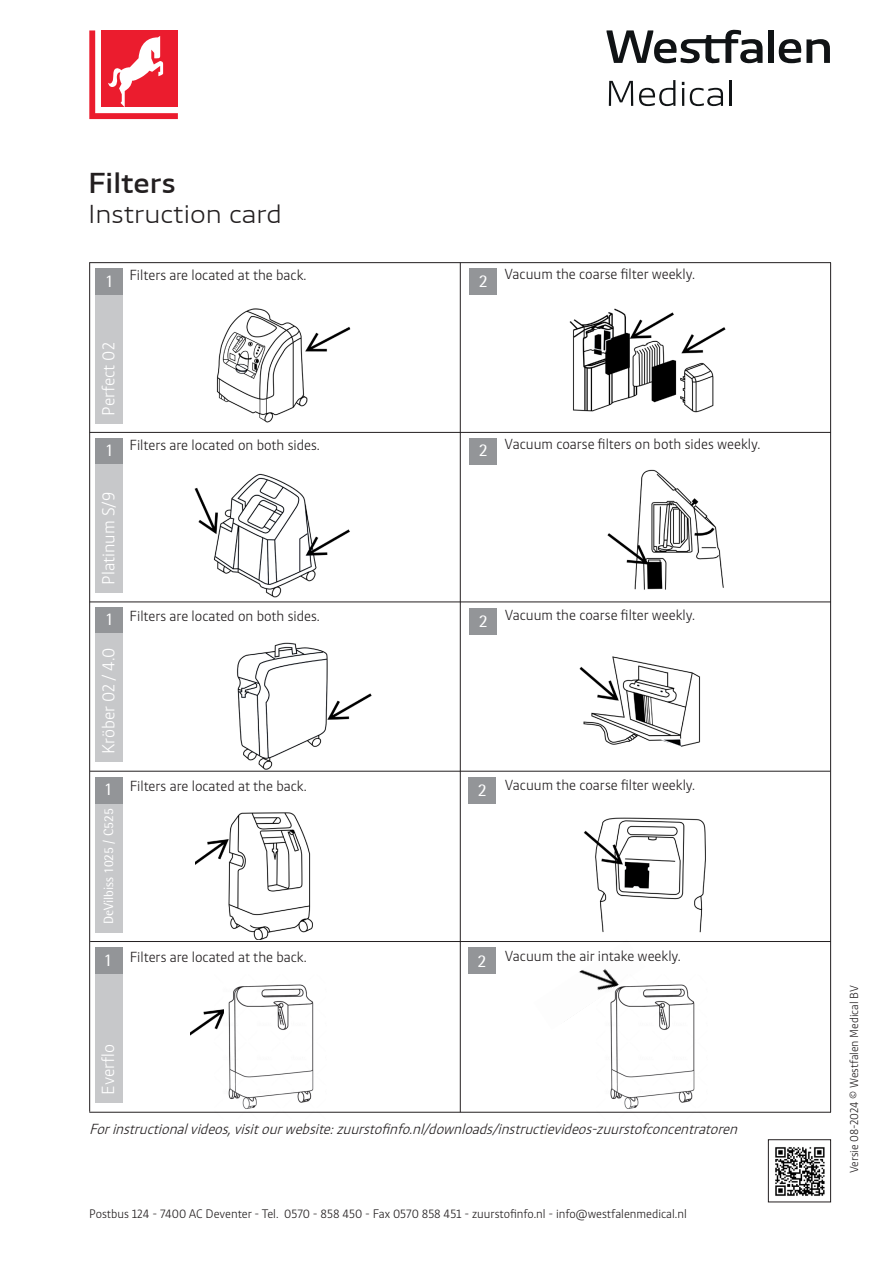
<style>
.page{position:relative;width:893px;height:1263px;background:#fff}
.page>*{position:absolute;margin:0;border:0;box-sizing:border-box;transform-origin:0 0}
.t1{font:600 expanded 30px "Westfalen News Sans";color:#231f20}
.t2{font:300 expanded 27px "Westfalen News Sans";color:#231f20}
.t3{font:300 18px "Westfalen News Sans";color:#fff}
.t4{font:18px "Rotis Semi Sans Pro";color:#fff}
.t5{font:300 15px "Westfalen News Sans";color:#231f20}
.t6{font:italic 300 15px "Westfalen News Sans";color:#231f20}
.t7{font:13.5px "Rotis Semi Sans Pro";color:#fff}
.t8{font:300 12.75px "Westfalen News Sans";color:#231f20}
.t9{font:300 12px "Westfalen News Sans";color:#231f20}
</style>
<div class="page">
<svg style="left:89px;top:30px;width:89px;height:89px"></svg>
<svg style="left:609px;top:81px;width:24px;height:25px"></svg>
<svg style="left:639px;top:80px;width:36px;height:26px"></svg>
<svg style="left:682px;top:82px;width:2px;height:24px"></svg>
<svg style="left:690px;top:88px;width:33px;height:18px"></svg>
<hr style="left:729px;top:80px;width:2px;height:26px;background:#101315">
<svg style="left:779px;top:39px;width:51px;height:24px"></svg>
<div style="left:768px;top:30px;width:6px;height:33px;background:#101315"></div>
<svg style="left:606px;top:30px;width:157px;height:34px"></svg>
<div style="left:96px;top:269px;width:27px;height:26px;background:#939598"></div>
<hr style="left:90px;top:432px;width:741px;height:1px;background:#231f20">
<div style="left:470px;top:269px;width:27px;height:26px;background:#939598"></div>
<div style="left:96px;top:438px;width:27px;height:26px;background:#939598"></div>
<div style="left:470px;top:438px;width:27px;height:26px;background:#939598"></div>
<div style="left:96px;top:607px;width:27px;height:27px;background:#939598"></div>
<div style="left:470px;top:608px;width:27px;height:27px;background:#939598"></div>
<hr style="left:89px;top:262px;width:742px;height:1px;background:#231f20">
<hr style="left:89px;top:263px;width:1px;height:849px;background:#231f20">
<hr style="left:830px;top:263px;width:1px;height:849px;background:#231f20">
<div style="left:96px;top:777px;width:27px;height:27px;background:#939598"></div>
<div style="left:469px;top:777px;width:27px;height:27px;background:#939598"></div>
<hr style="left:90px;top:601px;width:741px;height:1px;background:#231f20">
<hr style="left:90px;top:771px;width:740px;height:1px;background:#231f20">
<hr style="left:89px;top:1112px;width:742px;height:1px;background:#231f20">
<hr style="left:90px;top:941px;width:741px;height:1px;background:#231f20">
<div style="left:95px;top:948px;width:28px;height:26px;background:#939598"></div>
<div style="left:468px;top:947px;width:28px;height:27px;background:#939598"></div>
<img style="left:216px;top:308px;width:135px;height:115px">
<div style="left:327px;top:403px;width:46px;height:22px;background:#fff"></div>
<img style="left:569px;top:308px;width:157px;height:105px">
<img style="left:194px;top:473px;width:156px;height:124px">
<img style="left:607px;top:470px;width:117px;height:120px">
<div style="left:316px;top:580px;width:57px;height:21px;background:#fff"></div>
<img style="left:195px;top:642px;width:178px;height:129px">
<img style="left:579px;top:656px;width:122px;height:91px">
<div style="left:316px;top:751px;width:57px;height:18px;background:#fff"></div>
<img style="left:195px;top:812px;width:118px;height:127px">
<img style="left:583px;top:817px;width:123px;height:116px">
<img style="left:213px;top:984px;width:113px;height:129px">
<img style="left:191px;top:984px;width:32px;height:105px">
<img style="left:595px;top:984px;width:113px;height:129px">
<img style="left:579px;top:969px;width:66px;height:61px">
<div style="left:96px;top:295px;width:27px;height:128px;background:#c7c8ca"></div>
<div style="left:96px;top:464px;width:27px;height:129px;background:#c7c8ca"></div>
<div style="left:96px;top:634px;width:27px;height:128px;background:#c7c8ca"></div>
<div style="left:96px;top:804px;width:27px;height:128px;background:#c7c8ca"></div>
<div style="left:95px;top:974px;width:28px;height:128px;background:#c7c8ca"></div>
<div style="left:585px;top:468px;width:46px;height:22px;background:#fff"></div>
<img style="left:775px;top:1147px;width:50px;height:49px">
<div style="left:768px;top:1139px;width:63px;height:63px;border:1px solid #231f20"></div>
<hr style="left:460px;top:263px;width:1px;height:849px;background:#231f20">
<p class="t1" style="left:88px;top:166px;width:89px">Filters</p>
<p class="t2" style="left:88px;top:199px;width:195px">Instruction card</p>
<p class="t5" style="left:129px;top:267px;width:178px">Filters are located at the back.</p>
<p class="t5" style="left:504px;top:266px;width:192px">Vacuum the coarse filter weekly.</p>
<p class="t4" style="left:105px;top:270px;width:11px">1</p>
<p class="t4" style="left:479px;top:270px;width:11px">2</p>
<p class="t3" style="left:99px;top:415px;width:75px;rotate:-90deg">Perfect 02</p>
<p class="t5" style="left:130px;top:437px;width:192px">Filters are located on both sides.</p>
<p class="t5" style="left:505px;top:436px;width:257px">Vacuum coarse filters on both sides weekly.</p>
<p class="t4" style="left:105px;top:439px;width:11px">1</p>
<p class="t4" style="left:479px;top:439px;width:11px">2</p>
<p class="t3" style="left:99px;top:585px;width:94px;rotate:-90deg">Platinum S/9</p>
<p class="t5" style="left:130px;top:608px;width:192px">Filters are located on both sides.</p>
<p class="t5" style="left:505px;top:607px;width:192px">Vacuum the coarse filter weekly.</p>
<p class="t4" style="left:105px;top:609px;width:11px">1</p>
<p class="t4" style="left:479px;top:610px;width:11px">2</p>
<p class="t3" style="left:99px;top:754px;width:108px;rotate:-90deg">Kröber 02 / 4.0</p>
<p class="t5" style="left:130px;top:778px;width:178px">Filters are located at the back.</p>
<p class="t5" style="left:505px;top:777px;width:192px">Vacuum the coarse filter weekly.</p>
<p class="t4" style="left:104px;top:779px;width:11px">1</p>
<p class="t4" style="left:478px;top:780px;width:11px">2</p>
<p class="t7" style="left:101px;top:924px;width:117px;rotate:-90deg">DeVilbiss 1025 / C525</p>
<p class="t5" style="left:130px;top:949px;width:178px">Filters are located at the back.</p>
<p class="t5" style="left:505px;top:948px;width:178px">Vacuum the air intake weekly.</p>
<p class="t4" style="left:104px;top:949px;width:11px">1</p>
<p class="t4" style="left:478px;top:950px;width:11px">2</p>
<p class="t3" style="left:99px;top:1094px;width:52px;rotate:-90deg">Everflo</p>
<p class="t6" style="left:89px;top:1121px;width:654px">Forinstructionalvideos,visitourwebsite:zuurstofinfo.nl/downloads/instructievideos-zuurstofconcentratoren</p>
<p class="t8" style="left:89px;top:1207px;width:599px">Postbus 124 - 7400 AC Deventer - Tel. 0570 - 858 450 - Fax 0570 858 451 - zuurstofinfo.nl - info@westfalenmedical.nl</p>
<p class="t9" style="left:848px;top:1173px;width:189px;rotate:-90deg">Versie 08-2024 © Westfalen Medical BV</p>
</div>
